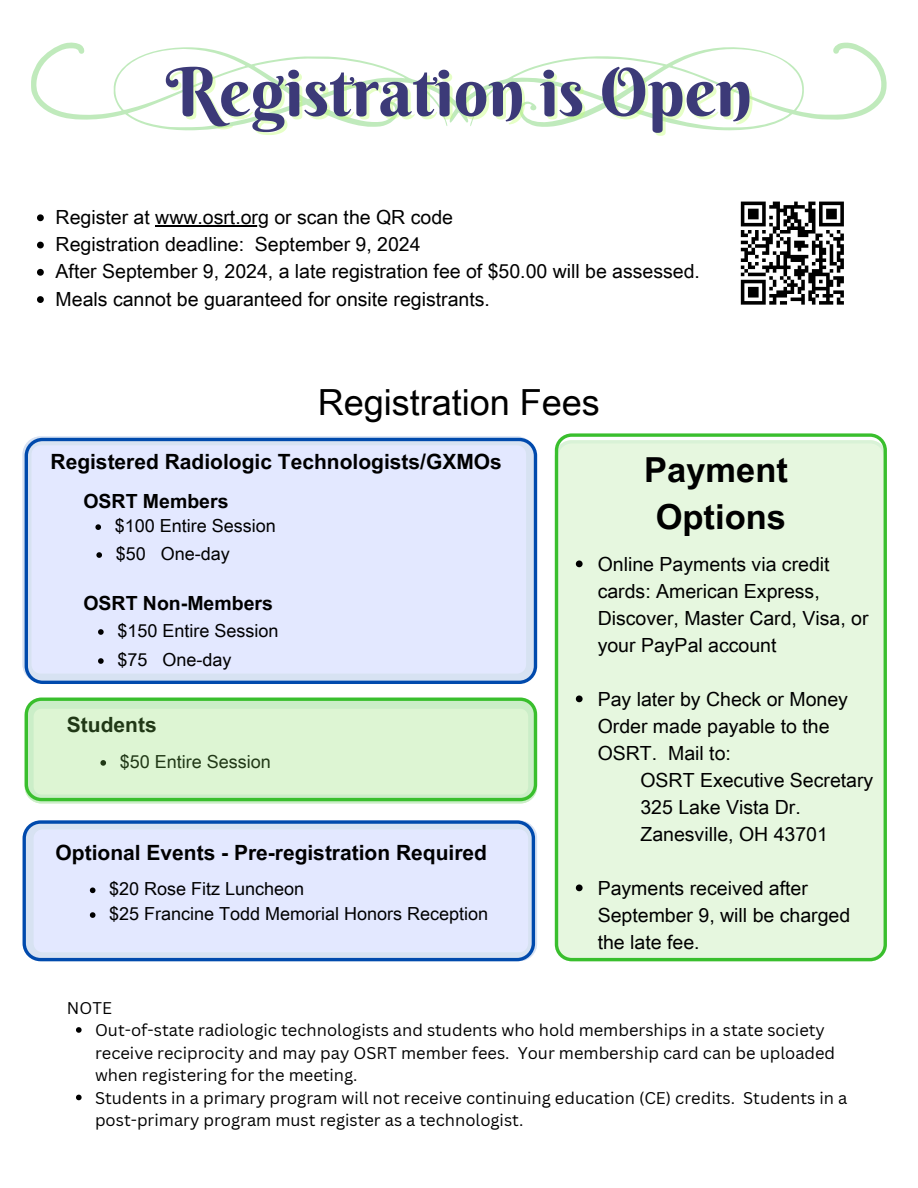
<style>
.page{position:relative;width:918px;height:1188px;background:#fff}
.page>*{position:absolute;margin:0;border:0;box-sizing:border-box;transform-origin:0 0}
.t1{font:67.5px "Berkshire Swash";color:#3c3a78}
.t2{font:36px "Arial Unicode MS";color:#000}
.t3{font:700 34.5px/47.2px "Arial Unicode MS";color:#000;text-align:center}
.t4{font:700 21px "Arial Unicode MS";color:#000}
.t5{font:19.5px/27px "Arial Unicode MS";color:#000}
.t6{font:700 19.5px "Arial Unicode MS";color:#000}
.t7{font:18px "Arial Unicode MS";color:#000}
.t8{font:16.5px/22.5px "Canva Sans";color:#000}
</style>
<div class="page">
<svg style="left:31px;top:42px;width:856px;height:89px"></svg>
<svg style="left:25px;top:438px;width:512px;height:246px;background:#d9e1fa"></svg>
<svg style="left:37px;top:214px;width:7px;height:7px"></svg>
<hr style="left:155px;top:225px;width:114px;height:2px;background:#000">
<svg style="left:37px;top:242px;width:7px;height:6px"></svg>
<svg style="left:37px;top:269px;width:7px;height:7px"></svg>
<svg style="left:37px;top:296px;width:7px;height:7px"></svg>
<svg style="left:76px;top:1027px;width:6px;height:6px"></svg>
<svg style="left:76px;top:1095px;width:6px;height:5px"></svg>
<svg style="left:95px;top:524px;width:6px;height:6px"></svg>
<svg style="left:96px;top:552px;width:6px;height:6px"></svg>
<svg style="left:98px;top:629px;width:6px;height:6px"></svg>
<svg style="left:98px;top:658px;width:6px;height:6px"></svg>
<svg style="left:23px;top:820px;width:512px;height:141px;background:#d5def9"></svg>
<svg style="left:90px;top:888px;width:5px;height:5px"></svg>
<svg style="left:90px;top:912px;width:5px;height:6px"></svg>
<svg style="left:25px;top:698px;width:512px;height:103px;background:#cff0c6"></svg>
<div style="left:555px;top:440px;width:332px;height:521px;background:#e6f7df"></div>
<svg style="left:576px;top:561px;width:7px;height:6px"></svg>
<svg style="left:576px;top:696px;width:7px;height:6px"></svg>
<svg style="left:576px;top:885px;width:7px;height:6px"></svg>
<svg style="left:740px;top:201px;width:104px;height:104px"></svg>
<p class="t1" style="left:166px;top:50px;width:588px">Registration is Open</p>
<p class="t5" style="left:56px;top:202px;width:399px">Register at www.osrt.org or scan the QR code</p>
<h1 class="t5" style="left:56px;top:230px;width:190px">Registration deadline:</h1>
<p class="t5" style="left:56px;top:230px;width:646px;text-indent:199px">September 9, 2024<br>After September 9, 2024, a late registration fee of $50.00 will be assessed.</p>
<p class="t5" style="left:56px;top:284px;width:436px">Meals cannot be guaranteed for onsite registrants.</p>
<h4 class="t2" style="left:318px;top:376px;width:283px">Registration Fees</h4>
<p class="t4" style="left:51px;top:446px;width:453px">Registered Radiologic Technologists/GXMOs</p>
<h4 class="t6" style="left:83px;top:487px;width:147px">OSRT Members</h4>
<h4 class="t7" style="left:115px;top:513px;width:162px">$100 Entire Session</h4>
<p class="t7" style="left:116px;top:541px;width:116px">$50 One-day</p>
<p class="t6" style="left:83px;top:589px;width:191px">OSRT Non-Members</p>
<p class="t7" style="left:117px;top:618px;width:162px">$150 Entire Session</p>
<h4 class="t7" style="left:117px;top:647px;width:116px">$75 One-day</h4>
<p class="t4" style="left:67px;top:710px;width:91px">Students</p>
<h4 class="t7" style="left:120px;top:749px;width:152px">$50 Entire Session</h4>
<p class="t4" style="left:56px;top:837px;width:433px">Optional Events - Pre-registration Required</p>
<p class="t7" style="left:109px;top:876px;width:197px">$20 Rose Fitz Luncheon</p>
<h2 class="t7" style="left:109px;top:901px;width:380px">$25 Francine Todd Memorial Honors Reception</h2>
<h6 class="t3" style="left:644px;top:445px;width:145px">Payment<br>Options</h6>
<p class="t5" style="left:598px;top:549px;width:272px">Online Payments via credit cards: American Express,<br>Discover, Master Card, Visa, or your PayPal account</p>
<p class="t5" style="left:598px;top:684px;width:252px">Pay later by Check or Money<br>Order made payable to the<br>OSRT. Mail to:</p>
<h5 class="t5" style="left:640px;top:765px;width:234px">OSRT Executive Secretary<br>325 Lake Vista Dr.<br>Zanesville, OH 43701</h5>
<p class="t5" style="left:598px;top:873px;width:254px">Payments received after<br>September 9, will be charged the late fee.</p>
<p class="t8" style="left:67px;top:996px;width:47px">NOTE</p>
<p class="t8" style="left:95px;top:1018px;width:742px">Out-of-state radiologic technologists and students who hold memberships in a state society receive reciprocity and may pay OSRT member fees. Your membership card can be uploaded when registering for the meeting.</p>
<h3 class="t8" style="left:95px;top:1086px;width:754px">Students in a primary program will not receive continuing education (CE) credits. Students in a post-primary program must register as a technologist.</h3>
</div>
